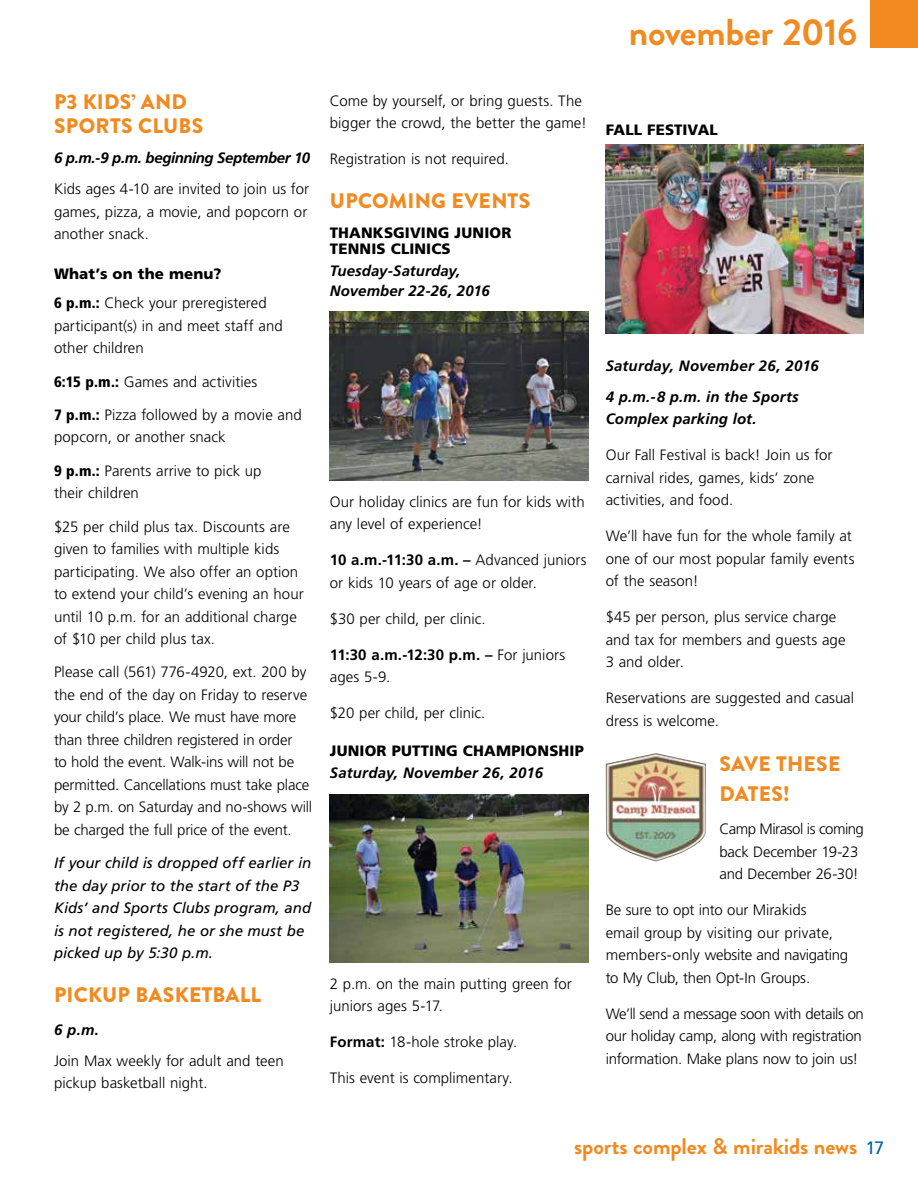
<style>
.page{position:relative;width:918px;height:1188px;background:#fff}
.page>*{position:absolute;margin:0;border:0;box-sizing:border-box;transform-origin:0 0}
.t1{font:700 37.5px "Brandon Grotesque";letter-spacing:-.005em;color:#f18b21}
.t2{font:700 22.5px "Brandon Grotesque";letter-spacing:-.005em;color:#f18b21}
.t3{font:900 21px/24px "Brandon Grotesque";letter-spacing:.015em;color:#f18b21}
.t4{font:300 15px/22.5px "Frutiger LT Std";color:#000}
.t5{font:italic 15px/22.5px "Frutiger LT Std";letter-spacing:.005em;color:#000}
.t6{font:italic 700 15px/19.5px "Frutiger LT Std";letter-spacing:.01em;color:#000}
.t7{font:900 15px "Frutiger LT Std";letter-spacing:.005em;color:#000}
.t8{font:300 15px/22.5px "Frutiger LT Std";letter-spacing:-.02em;color:#000}
.t9{font:700 15px/22.5px "Frutiger LT Std";letter-spacing:-.005em;color:#000}
.t10{font:italic 700 15px "Frutiger LT Std";letter-spacing:-.03em;color:#000}
.s1{font-weight:900}
.s2{font-weight:900;font-stretch:condensed}
.s3{font-weight:700}
.s4{font-weight:300}
.s5{font-family:"Frutiger LT Std";font-weight:400;font-size:18px;color:#0063a7}
</style>
<div class="page">
<img style="left:330px;top:312px;width:258px;height:169px">
<img style="left:330px;top:794px;width:258px;height:169px">
<img style="left:606px;top:144px;width:258px;height:189px">
<div style="left:871px;top:0;width:47px;height:47px;background:#f18b21"></div>
<img style="left:606px;top:753px;width:100px;height:109px">
<h1 class="t1" style="left:629px;top:6px;width:230px">november 2016</h1>
<h3 class="t3" style="left:54px;top:90px;width:151px">P3 KIDS’ AND<br>SPORTS CLUBS</h3>
<p class="t10" style="left:54px;top:149px;width:258px">6 p.m.-9 p.m. beginning September 10</p>
<p class="t4" style="left:54px;top:178px;width:257px">Kids ages 4-10 are invited to join us for games, pizza, a movie, and popcorn or another snack.</p>
<p class="t4" style="left:54px;top:260px;width:214px;line-height:29.2px"><span class="s1">WHAT’S ON THE MENU?<br></span><span class="s2">6 p.m.:</span> Check your preregistered</p>
<p class="t4" style="left:54px;top:315px;width:230px">participant(s) in and meet staff and other children</p>
<p class="t4" style="left:54px;top:370px;width:205px"><span class="s2">6:15 p.m.:</span> Games and activities</p>
<p class="t4" style="left:54px;top:404px;width:249px"><span class="s2">7 p.m.:</span> Pizza followed by a movie and popcorn, or another snack</p>
<p class="t4" style="left:54px;top:460px;width:209px"><span class="s2">9 p.m.:</span> Parents arrive to pick up their children</p>
<p class="t4" style="left:54px;top:515px;width:251px">$25 per child plus tax. Discounts are given to families with multiple kids participating. We also offer an option to extend your child’s evening an hour until 10 p.m. for an additional charge of $10 per child plus tax.</p>
<p class="t4" style="left:54px;top:661px;width:260px">Please call (561) 776-4920, ext. 200 by the end of the day on Friday to reserve your child’s place. We must have more than three children registered in order<br>to hold the event. Walk-ins will not be permitted. Cancellations must take place by 2 p.m. on Saturday and no-shows will be charged the full price of the event.</p>
<p class="t5" style="left:54px;top:852px;width:259px">If your child is dropped off earlier in the day prior to the start of the P3<br>Kids’ and Sports Clubs program, and is not registered, he or she must be picked up by 5:30 p.m.</p>
<h3 class="t3" style="left:54px;top:983px;width:209px">PICKU P BASKETBALL</h3>
<p class="t6" style="left:54px;top:1020px;width:47px">6 p.m.</p>
<p class="t4" style="left:54px;top:1049px;width:231px">Join Max weekly for adult and teen pickup basketball night.</p>
<p class="t4" style="left:330px;top:90px;width:259px">Come by yourself, or bring guests. The bigger the crowd, the better the game!</p>
<p class="t4" style="left:330px;top:148px;width:181px">Registration is not required.</p>
<h3 class="t3" style="left:330px;top:189px;width:202px">UPCOMING EVENTS</h3>
<p class="t7" style="left:330px;top:223px;width:21px">THANK</p>
<p class="t7" style="left:384px;top:223px;width:20px">SGIVING</p>
<p class="t7" style="left:455px;top:223px;width:11px">JUNIOR</p>
<p class="t7" style="left:330px;top:240px;width:19px">TENNI</p>
<p class="t7" style="left:376px;top:240px;width:34px">S CLINIC</p>
<p class="t7" style="left:442px;top:240px;width:11px">S</p>
<p class="t6" style="left:330px;top:262px;width:161px">Tuesday-Saturday,<br>November 22-26, 2016</p>
<p class="t4" style="left:330px;top:490px;width:256px">Our holiday clinics are fun for kids with any level of experience!</p>
<p class="t4" style="left:330px;top:549px;width:258px"><span class="s3">10 a.m.-11:30 a.m. –</span> Advanced juniors or kids 10 years of age or older.</p>
<p class="t4" style="left:330px;top:607px;width:157px">$30 per child, per clinic.</p>
<p class="t9" style="left:330px;top:643px;width:237px">11:30 a.m.-12:30 p.m. – <span class="s4">For juniors ages 5-9.</span></p>
<p class="t4" style="left:330px;top:702px;width:157px">$20 per child, per clinic.</p>
<p class="t7" style="left:330px;top:742px;width:11px">JUNIOR</p>
<p class="t7" style="left:392px;top:742px;width:20px">PUTTING</p>
<p class="t7" style="left:463px;top:742px;width:22px">CHAMPION</p>
<p class="t7" style="left:549px;top:742px;width:19px">SHIP</p>
<p class="t6" style="left:330px;top:763px;width:215px">Saturday, November 26, 2016</p>
<p class="t4" style="left:330px;top:973px;width:244px">2 p.m. on the main putting green for juniors ages 5-17.</p>
<p class="t4" style="left:330px;top:1031px;width:189px"><span class="s3">Format:</span> 18-hole stroke play.</p>
<p class="t4" style="left:330px;top:1067px;width:184px">This event is complimentary.</p>
<p class="t7" style="left:606px;top:120px;width:19px">FALL</p>
<p class="t7" style="left:647px;top:120px;width:37px">FESTIVAL</p>
<p class="t6" style="left:606px;top:351px;width:215px;line-height:30.6px">Saturday, November 26, 2016<br>4 p.m.-8 p.m. in the Sports</p>
<p class="t6" style="left:606px;top:409px;width:152px">Complex parking lot.</p>
<p class="t4" style="left:606px;top:444px;width:228px">Our Fall Festival is back! Join us for carnival rides, games, kids’ zone activities, and food.</p>
<p class="t4" style="left:606px;top:525px;width:250px">We’ll have fun for the whole family at one of our most popular family events of the season!</p>
<p class="t4" style="left:606px;top:606px;width:241px">$45 per person, plus service charge and tax for members and guests age<br>3 and older.</p>
<p class="t4" style="left:606px;top:687px;width:250px">Reservations are suggested and casual dress is welcome.</p>
<h3 class="t3" style="left:720px;top:749px;width:122px;line-height:30px">SAVE THESE<br>DAT</h3>
<h3 class="t3" style="left:759px;top:782px;width:32px">ES!</h3>
<p class="t8" style="left:719px;top:818px;width:146px">Camp Mirasol is coming back December 19-23 and December 26-30!</p>
<p class="t4" style="left:606px;top:899px;width:244px">Be sure to opt into our Mirakids<br>email group by visiting our private, members-only website and navigating to My Club, then Opt-In Groups.</p>
<p class="t4" style="left:606px;top:1002px;width:260px">We’ll send a message soon with details on our holiday camp, along with registration information. Make plans now to join us!</p>
<h2 class="t2" style="left:574px;top:1131px;width:312px">sports complex &amp; mirakids news <span class="s5">17</span></h2>
</div>
